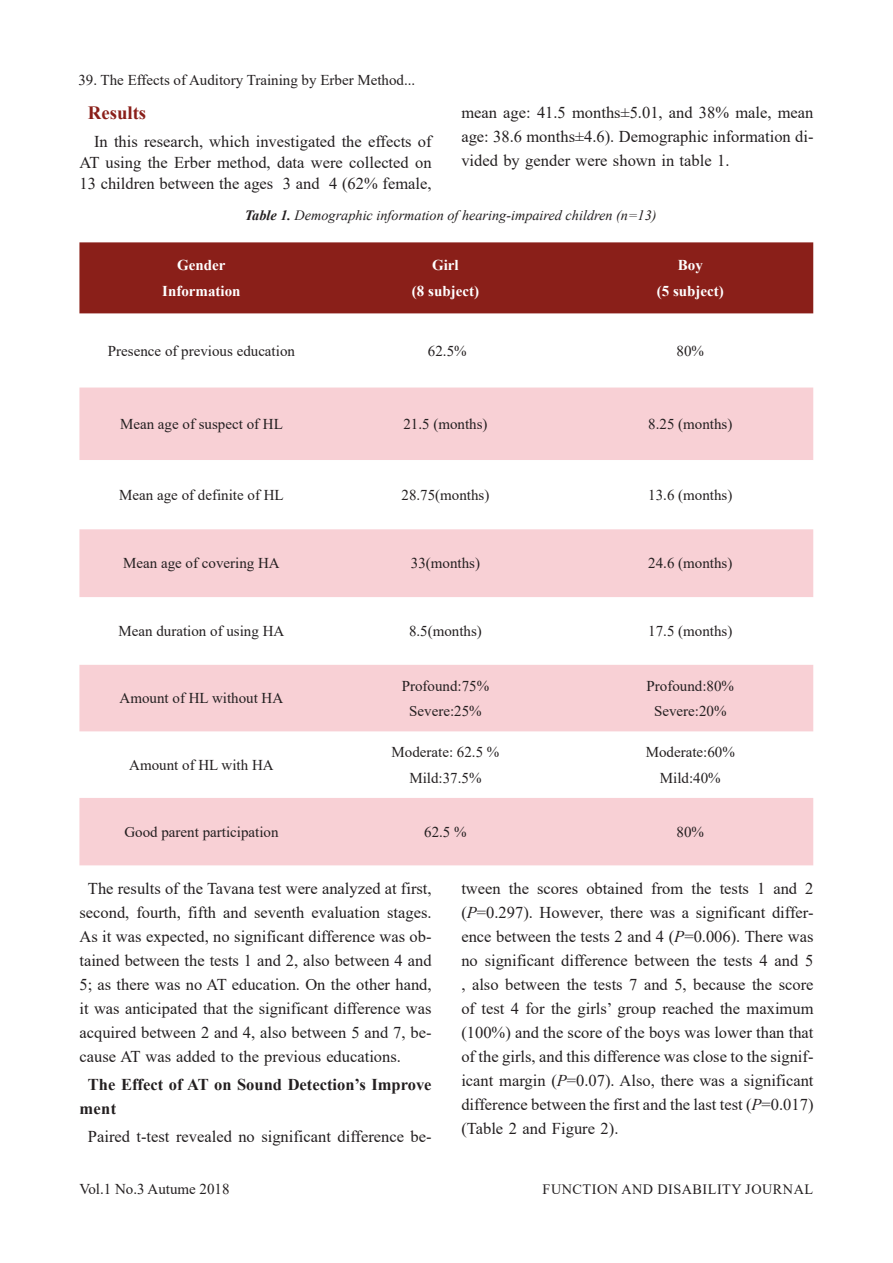
<style>
.page{position:relative;width:893px;height:1263px;background:#fff}
.page>*{position:absolute;margin:0;border:0;box-sizing:border-box;transform-origin:0 0}
.t1{font:700 18.75px "Times New Roman";color:#8a1f19}
.t2{font:16.5px/24px "Times New Roman";color:#231f20;text-align:justify}
.t3{font:700 16.5px/24px "Times New Roman";color:#231f20}
.t4{font:15px/25.5px "Times New Roman";color:#231f20;text-align:center}
.t5{font:700 15px/25.5px "Times New Roman";color:#fff;text-align:center}
.t6{font:italic 14.25px "Times New Roman";color:#231f20}
.t7{font:14.25px "Times New Roman";letter-spacing:.035em;color:#231f20}
.s1{font-weight:700}
.s2{font-style:italic}
</style>
<div class="page">
<div style="left:79px;top:242px;width:734px;height:71px;background:#8a1f19"></div>
<svg style="left:79px;top:387px;width:734px;height:478px;fill:#f8d0d5"></svg>
<p class="t4" style="left:78px;top:67px;width:338px">39. The Effects of Auditory Training by Erber Method...</p>
<p class="t1" style="left:88px;top:99px;width:60px">Results</p>
<p class="t2" style="left:79px;top:131px;width:354px;line-height:21px;text-indent:15px">In this research, which investigated the effects of AT using the Erber method, data were collected on 13 children between the ages 3 and 4 (62% female,</p>
<p class="t2" style="left:461px;top:100px;width:354px">mean age: 41.5 months±5.01, and 38% male, mean age: 38.6 months±4.6). Demographic information di&shy;vided by gender were shown in table 1.</p>
<p class="t6" style="left:245px;top:206px;width:413px"><span class="s1">Table 1.</span> Demographic information of hearing-impaired children (n=13)</p>
<p class="t5" style="left:162px;top:252px;width:80px">Gender<br>Information</p>
<p class="t5" style="left:412px;top:252px;width:69px">Girl<br>(8 subject)</p>
<p class="t5" style="left:657px;top:252px;width:69px">Boy<br>(5 subject)</p>
<p class="t4" style="left:108px;top:337px;width:189px">Presence of previous education</p>
<p class="t4" style="left:428px;top:337px;width:40px">62.5%</p>
<p class="t4" style="left:677px;top:337px;width:29px">80%</p>
<p class="t4" style="left:120px;top:411px;width:164px">Mean age of suspect of HL</p>
<p class="t4" style="left:403px;top:411px;width:86px">21.5 (months)</p>
<p class="t4" style="left:648px;top:411px;width:86px">8.25 (months)</p>
<p class="t4" style="left:119px;top:482px;width:166px">Mean age of definite of HL</p>
<p class="t4" style="left:401px;top:482px;width:89px">28.75(months)</p>
<p class="t4" style="left:648px;top:482px;width:86px">13.6 (months)</p>
<p class="t4" style="left:123px;top:550px;width:158px">Mean age of covering HA</p>
<p class="t4" style="left:411px;top:550px;width:71px">33(months)</p>
<p class="t4" style="left:648px;top:550px;width:86px">24.6 (months)</p>
<p class="t4" style="left:119px;top:618px;width:167px">Mean duration of using HA</p>
<p class="t4" style="left:409px;top:618px;width:74px">8.5(months)</p>
<p class="t4" style="left:648px;top:618px;width:86px">17.5 (months)</p>
<p class="t4" style="left:120px;top:685px;width:165px">Amount of HL without HA</p>
<p class="t4" style="left:129px;top:752px;width:146px">Amount of HL with HA</p>
<p class="t4" style="left:402px;top:672px;width:89px">Profound:75%<br>Severe:25%</p>
<p class="t4" style="left:391px;top:739px;width:109px">Moderate: 62.5 %<br>Mild:37.5%</p>
<p class="t4" style="left:647px;top:672px;width:89px">Profound:80%<br>Severe:20%</p>
<p class="t4" style="left:646px;top:739px;width:91px">Moderate:60%<br>Mild:40%</p>
<p class="t4" style="left:124px;top:819px;width:156px">Good parent participation</p>
<p class="t4" style="left:424px;top:819px;width:44px">62.5 %</p>
<p class="t4" style="left:677px;top:819px;width:29px">80%</p>
<p class="t2" style="left:79px;top:876px;width:354px;text-indent:9px">The results of the Tavana test were analyzed at first, second, fourth, fifth and seventh evaluation stages.<br>As it was expected, no significant difference was ob&shy;tained between the tests 1 and 2, also between 4 and 5; as there was no AT education. On the other hand, it was anticipated that the significant difference was acquired between 2 and 4, also between 5 and 7, be&shy;cause AT was added to the previous educations.</p>
<p class="t3" style="left:79px;top:1072px;width:354px;text-indent:9px">The Effect of AT on Sound Detection’s Improve ment</p>
<p class="t2" style="left:88px;top:1124px;width:345px">Paired t-test revealed no significant difference be-</p>
<p class="t2" style="left:461px;top:876px;width:354px">tween the scores obtained from the tests 1 and 2 (<span class="s2">P</span>=0.297). However, there was a significant differ&shy;ence between the tests 2 and 4 (<span class="s2">P</span>=0.006). There was no significant difference between the tests 4 and 5 , also between the tests 7 and 5, because the score of test 4 for the girls’ group reached the maximum (100%) and the score of the boys was lower than that of the girls, and this difference was close to the signif&shy;icant margin (<span class="s2">P</span>=0.07). Also, there was a significant difference between the first and the last test (<span class="s2">P</span>=0.017) (Table 2 and Figure 2).</p>
<p class="t4" style="left:79px;top:1175px;width:152px">Vol.1 No.3 Autume 2018</p>
<p class="t7" style="left:543px;top:1179px;width:272px">FUNCTION AND DISABILITY JOURNAL</p>
</div>
